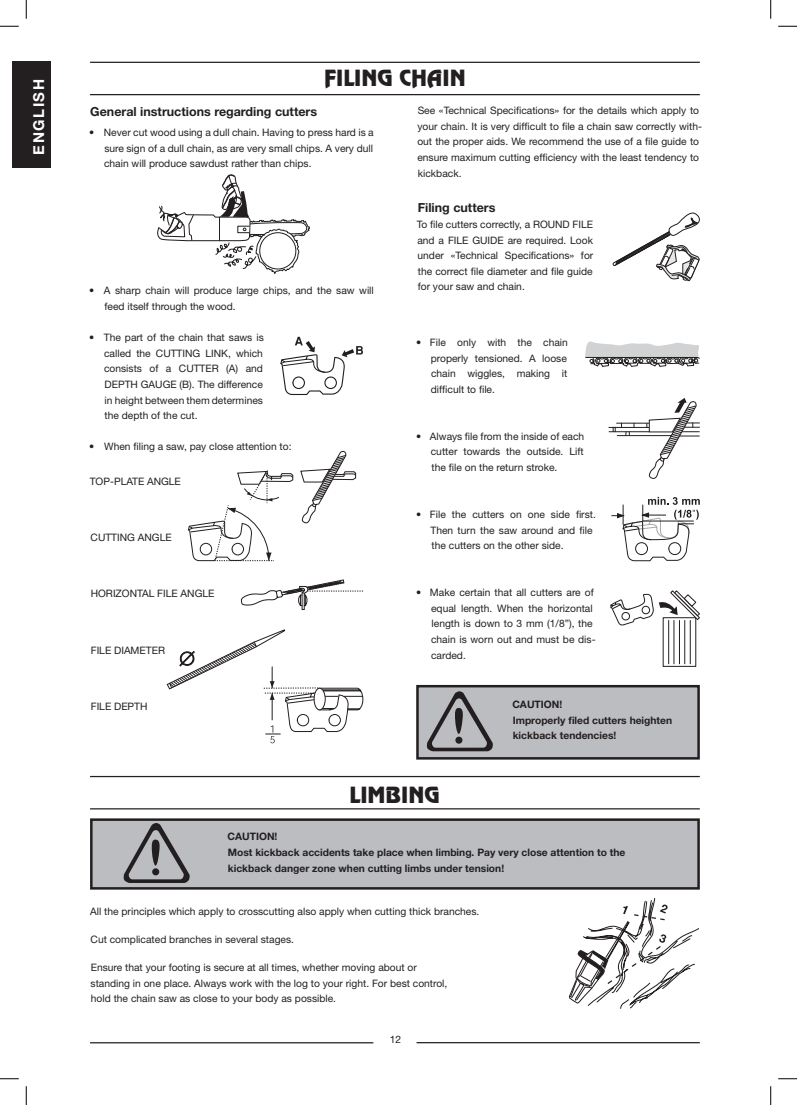
<style>
.page{position:relative;width:797px;height:1105px;background:#fff}
.page>*{position:absolute;margin:0;border:0;box-sizing:border-box;transform-origin:0 0}
.t1{font:20px "Revue";color:#231f20}
.t2{font:700 15px "Helvetica Neue";letter-spacing:.1em;color:#fff}
.t3{font:700 12.5px "Helvetica Neue";color:#231f20}
.t4{font:10.25px/15.6px "Helvetica Neue";color:#231f20}
.t5{font:700 10.25px/15.6px "Helvetica Neue";color:#231f20}
</style>
<div class="page">
<div style="left:12px;top:62px;width:39px;height:106px;background:#231f20"></div>
<hr style="left:90px;top:1042px;width:283px;height:1px;background:#231f20">
<hr style="left:416px;top:1042px;width:283px;height:1px;background:#231f20">
<hr style="left:90px;top:62px;width:609px;height:1px;background:#231f20">
<hr style="left:90px;top:94px;width:609px;height:1px;background:#231f20">
<div style="left:417px;top:686px;width:281px;height:72px;background:#bcbdc0"></div>
<div style="left:416px;top:685px;width:283px;height:75px;border:2px solid #231f20"></div>
<svg style="left:426px;top:691px;width:67px;height:60px"></svg>
<div style="left:455px;top:737px;width:7px;height:7px;background:#231f20;border-radius:50%"></div>
<svg style="left:157px;top:174px;width:153px;height:100px"></svg>
<svg style="left:280px;top:337px;width:83px;height:58px"></svg>
<svg style="left:300px;top:451px;width:56px;height:73px"></svg>
<svg style="left:188px;top:470px;width:105px;height:92px"></svg>
<svg style="left:241px;top:579px;width:122px;height:30px"></svg>
<svg style="left:166px;top:629px;width:197px;height:114px"></svg>
<svg style="left:612px;top:213px;width:88px;height:68px"></svg>
<svg style="left:585px;top:341px;width:115px;height:26px"></svg>
<hr style="left:616px;top:423px;width:33px;height:1px;background:#231f20">
<hr style="left:609px;top:427px;width:40px;height:1px;background:#231f20">
<hr style="left:609px;top:431px;width:40px;height:1px;background:#231f20">
<hr style="left:617px;top:435px;width:54px;height:1px;background:#231f20">
<svg style="left:613px;top:423px;width:21px;height:13px"></svg>
<svg style="left:646px;top:398px;width:53px;height:81px"></svg>
<svg style="left:611px;top:497px;width:88px;height:64px"></svg>
<svg style="left:668px;top:625px;width:23px;height:40px"></svg>
<div style="left:662px;top:617px;width:34px;height:50px;border:1px solid #231f20"></div>
<hr style="left:668px;top:620px;width:1px;height:44px;background:#231f20">
<hr style="left:673px;top:620px;width:1px;height:44px;background:#231f20">
<hr style="left:679px;top:620px;width:1px;height:44px;background:#231f20">
<hr style="left:684px;top:620px;width:1px;height:44px;background:#231f20">
<hr style="left:690px;top:620px;width:1px;height:44px;background:#231f20">
<svg style="left:610px;top:590px;width:90px;height:35px"></svg>
<hr style="left:90px;top:776px;width:609px;height:1px;background:#231f20">
<hr style="left:90px;top:808px;width:609px;height:1px;background:#231f20">
<div style="left:91px;top:820px;width:607px;height:68px;background:#bcbdc0"></div>
<div style="left:90px;top:818px;width:609px;height:72px;border:3px solid #231f20"></div>
<svg style="left:123px;top:823px;width:67px;height:60px"></svg>
<div style="left:152px;top:868px;width:7px;height:7px;background:#231f20;border-radius:50%"></div>
<svg style="left:569px;top:898px;width:130px;height:111px"></svg>
<svg style="left:0;top:25px;width:19px;height:2px"></svg>
<svg style="left:778px;top:25px;width:19px;height:2px"></svg>
<svg style="left:0;top:1078px;width:19px;height:1px"></svg>
<svg style="left:778px;top:1078px;width:19px;height:1px"></svg>
<svg style="left:25px;top:0;width:2px;height:19px"></svg>
<svg style="left:25px;top:1086px;width:2px;height:19px"></svg>
<svg style="left:770px;top:0;width:1px;height:19px"></svg>
<svg style="left:770px;top:1086px;width:1px;height:19px"></svg>
<h2 class="t2" style="left:29px;top:155px;width:77px;rotate:-90deg">ENGLISH</h2>
<h1 class="t1" style="left:324px;top:65px;width:143px">FILING CHAIN</h1>
<p class="t3" style="left:90px;top:104px;width:228px">General instructions regarding cutters</p>
<p class="t4" style="left:104px;top:124px;width:271px;text-align:justify;text-indent:-15px">• Never cut wood using a dull chain. Having to press hard is a sure sign of a dull chain, as are very small chips. A very dull chain will produce sawdust rather than chips.</p>
<p class="t4" style="left:104px;top:282px;width:271px;text-indent:-15px">• A sharp chain will produce large chips, and the saw will feed itself through the wood.</p>
<p class="t4" style="left:104px;top:329px;width:161px;text-align:justify;text-indent:-15px">• The part of the chain that saws is called the CUTTING LINK, which consists of a CUTTER (A) and DEPTH GAUGE (B). The difference in height between them determines the depth of the cut.</p>
<p class="t4" style="left:89px;top:439px;width:204px">• When filing a saw, pay close attention to:</p>
<p class="t4" style="left:90px;top:473px;width:93px">TOP-PLATE ANGLE</p>
<p class="t4" style="left:91px;top:529px;width:83px">CUTTING ANGLE</p>
<p class="t4" style="left:91px;top:586px;width:125px">HORIZONTAL FILE ANGLE</p>
<p class="t4" style="left:91px;top:642px;width:76px">FILE DIAMETER</p>
<p class="t4" style="left:91px;top:698px;width:58px">FILE DEPTH</p>
<p class="t4" style="left:417px;top:103px;width:286px">See «Technical Specifications» for the details which apply to your chain. It is very difficult to file a chain saw correctly with&shy;out the proper aids. We recommend the use of a file guide to ensure maximum cutting efficiency with the least tendency to kickback.</p>
<p class="t3" style="left:418px;top:200px;width:79px">Filing cutters</p>
<p class="t4" style="left:417px;top:216px;width:178px;text-align:justify">To file cutters correctly, a ROUND FILE and a FILE GUIDE are required. Look under «Technical Specifications» for the correct file diameter and file guide for your saw and chain.</p>
<p class="t4" style="left:431px;top:334px;width:138px;text-align:justify;text-indent:-15px">• File only with the chain properly tensioned. A loose chain wiggles, making it difficult to file.</p>
<p class="t4" style="left:431px;top:428px;width:155px;text-align:justify;text-indent:-15px">• Always file from the inside of each cutter towards the outside. Lift the file on the return stroke.</p>
<p class="t4" style="left:430px;top:506px;width:167px;text-indent:-14px">• File the cutters on one side first.<br>Then turn the saw around and file the cutters on the other side.</p>
<p class="t4" style="left:431px;top:584px;width:166px;text-indent:-15px">• Make certain that all cutters are of equal length. When the horizontal length is down to 3 mm (1/8”), the chain is worn out and must be dis&shy;carded.</p>
<p class="t5" style="left:512px;top:696px;width:161px">CAUTION!<br>Improperly filed cutters heighten kickback tendencies!</p>
<h1 class="t1" style="left:349px;top:781px;width:92px">LIMBING</h1>
<p class="t5" style="left:227px;top:829px;width:399px">CAUTION!<br>Most kickback accidents take place when limbing. Pay very close attention to the kickback danger zone when cutting limbs under tension!</p>
<p class="t4" style="left:90px;top:903px;width:390px">All the principles which apply to crosscutting also apply when cutting thick branches.</p>
<p class="t4" style="left:91px;top:931px;width:205px">Cut complicated branches in several stages.</p>
<p class="t4" style="left:91px;top:959px;width:358px">Ensure that your footing is secure at all times, whether moving about or standing in one place. Always work with the log to your right. For best control, hold the chain saw as close to your body as possible.</p>
<p class="t4" style="left:390px;top:1031px;width:13px">12</p>
</div>
